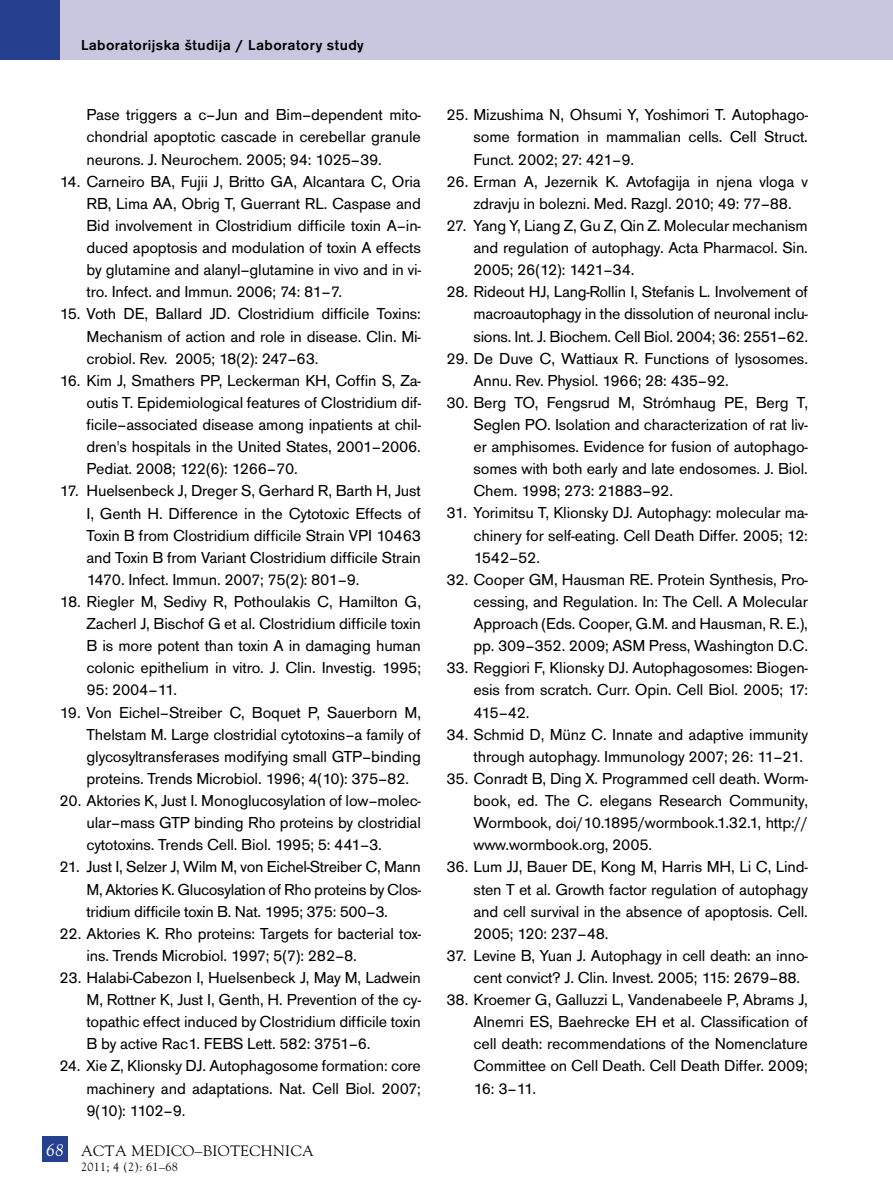
<style>
.page{position:relative;width:893px;height:1191px;background:#fff}
.page>*{position:absolute;margin:0;border:0;box-sizing:border-box;transform-origin:0 0}
.t1{font:16.5px/22px "Accius TCE";letter-spacing:-.01em;color:#000;text-align:justify}
.t2{font:500 15px "Accius TCE";letter-spacing:.025em;color:#000}
.t3{font:15px "MM Goudy";letter-spacing:.025em;color:#000}
.t4{font:12px "MM Goudy";letter-spacing:.025em;color:#000}
.s1{font-family:"Goudy Old Sty TCE";font-style:italic;font-size:18px;color:#fff}
</style>
<div class="page">
<div style="left:42px;top:1135px;width:26px;height:26px;background:#25408f"></div>
<div style="left:0;top:0;width:893px;height:60px;background:#c8c7df"></div>
<div style="left:0;top:0;width:60px;height:60px;background:#25408f"></div>
<p class="t2" style="left:81px;top:36px;width:284px">Laboratorijska študija / Laboratory study</p>
<p class="t1" style="left:87px;top:104px;width:336px">Pase triggers a c–Jun and Bim–dependent mito&shy;chondrial apoptotic cascade in cerebellar granule neurons. J. Neurochem. 2005; 94: 1025–39.</p>
<p class="t1" style="left:87px;top:170px;width:336px;text-indent:-27px">14. Carneiro BA, Fujii J, Britto GA, Alcantara C, Oria RB, Lima AA, Obrig T, Guerrant RL. Caspase and Bid involvement in Clostridium difficile toxin A–in&shy;duced apoptosis and modulation of toxin A effects by glutamine and alanyl–glutamine in vivo and in vi&shy;tro. Infect. and Immun. 2006; 74: 81–7.</p>
<p class="t1" style="left:87px;top:303px;width:336px;text-indent:-27px">15. Voth DE, Ballard JD. Clostridium difficile Toxins:<br>Mechanism of action and role in disease. Clin. Mi&shy;crobiol. Rev. 2005; 18(2): 247–63.</p>
<p class="t1" style="left:87px;top:369px;width:336px;text-indent:-27px">16. Kim J, Smathers PP, Leckerman KH, Coffin S, Za&shy;outis T. Epidemiological features of Clostridium dif&shy;ficile–associated disease among inpatients at chil&shy;dren's hospitals in the United States, 2001–2006.<br>Pediat. 2008; 122(6): 1266–70.</p>
<p class="t1" style="left:87px;top:480px;width:336px;text-indent:-27px">17. Huelsenbeck J, Dreger S, Gerhard R, Barth H, Just I, Genth H. Difference in the Cytotoxic Effects of Toxin B from Clostridium difficile Strain VPI 10463 and Toxin B from Variant Clostridium difficile Strain 1470. Infect. Immun. 2007; 75(2): 801–9.</p>
<p class="t1" style="left:87px;top:591px;width:336px;text-indent:-27px">18. Riegler M, Sedivy R, Pothoulakis C, Hamilton G, Zacherl J, Bischof G et al. Clostridium difficile toxin B is more potent than toxin A in damaging human colonic epithelium in vitro. J. Clin. Investig. 1995; 95: 2004–11.</p>
<p class="t1" style="left:87px;top:701px;width:336px;text-indent:-27px">19. Von Eichel–Streiber C, Boquet P, Sauerborn M, Thelstam M. Large clostridial cytotoxins–a family of glycosyltransferases modifying small GTP–binding proteins. Trends Microbiol. 1996; 4(10): 375–82.</p>
<p class="t1" style="left:87px;top:789px;width:336px;text-indent:-27px">20. Aktories K, Just I. Monoglucosylation of low–molec&shy;ular–mass GTP binding Rho proteins by clostridial cytotoxins. Trends Cell. Biol. 1995; 5: 441–3.</p>
<p class="t1" style="left:87px;top:856px;width:336px;text-indent:-27px">21. Just I, Selzer J, Wilm M, von Eichel-Streiber C, Mann M, Aktories K. Glucosylation of Rho proteins by Clos&shy;tridium difficile toxin B. Nat. 1995; 375: 500–3.</p>
<p class="t1" style="left:87px;top:922px;width:336px;text-indent:-27px">22. Aktories K. Rho proteins: Targets for bacterial tox&shy;ins. Trends Microbiol. 1997; 5(7): 282–8.</p>
<p class="t1" style="left:87px;top:966px;width:336px;text-indent:-27px">23. Halabi-Cabezon I, Huelsenbeck J, May M, Ladwein M, Rottner K, Just I, Genth, H. Prevention of the cy&shy;topathic effect induced by Clostridium difficile toxin B by active Rac1. FEBS Lett. 582: 3751–6.</p>
<p class="t1" style="left:87px;top:1055px;width:336px;text-indent:-27px">24. Xie Z, Klionsky DJ. Autophagosome formation: core machinery and adaptations. Nat. Cell Biol. 2007; 9(10): 1102–9.</p>
<p class="t3" style="left:46px;top:1141px;width:269px"><span class="s1">68</span> ACTA MEDICO–BIOTECHNICA</p>
<p class="t4" style="left:81px;top:1159px;width:98px">2011; 4 (2): 61–68</p>
<p class="t1" style="left:473px;top:104px;width:336px;text-indent:-27px">25. Mizushima N, Ohsumi Y, Yoshimori T. Autophago&shy;some formation in mammalian cells. Cell Struct.<br>Funct. 2002; 27: 421–9.</p>
<p class="t1" style="left:473px;top:170px;width:336px;text-indent:-27px">26. Erman A, Jezernik K. Avtofagija in njena vloga v zdravju in bolezni. Med. Razgl. 2010; 49: 77–88.</p>
<p class="t1" style="left:473px;top:215px;width:336px;text-indent:-27px">27. Yang Y, Liang Z, Gu Z, Qin Z. Molecular mechanism and regulation of autophagy. Acta Pharmacol. Sin.<br>2005; 26(12): 1421–34.</p>
<p class="t1" style="left:473px;top:281px;width:336px;text-indent:-27px">28. Rideout HJ, Lang-Rollin I, Stefanis L. Involvement of macroautophagy in the dissolution of neuronal inclu&shy;sions. Int. J. Biochem. Cell Biol. 2004; 36: 2551–62.</p>
<p class="t1" style="left:473px;top:347px;width:336px;text-indent:-27px">29. De Duve C, Wattiaux R. Functions of lysosomes.<br>Annu. Rev. Physiol. 1966; 28: 435–92.</p>
<p class="t1" style="left:473px;top:391px;width:336px;text-indent:-27px">30. Berg TO, Fengsrud M, Strómhaug PE, Berg T, Seglen PO. Isolation and characterization of rat liv&shy;er amphisomes. Evidence for fusion of autophago&shy;somes with both early and late endosomes. J. Biol.<br>Chem. 1998; 273: 21883–92.</p>
<p class="t1" style="left:473px;top:502px;width:336px;text-indent:-27px">31. Yorimitsu T, Klionsky DJ. Autophagy: molecular ma&shy;chinery for self-eating. Cell Death Differ. 2005; 12:<br>1542–52.</p>
<p class="t1" style="left:473px;top:568px;width:336px;text-indent:-27px">32. Cooper GM, Hausman RE. Protein Synthesis, Pro&shy;cessing, and Regulation. In: The Cell. A Molecular Approach (Eds. Cooper, G.M. and Hausman, R. E.), pp. 309–352. 2009; ASM Press, Washington D.C.</p>
<p class="t1" style="left:473px;top:657px;width:336px;text-indent:-27px">33. Reggiori F, Klionsky DJ. Autophagosomes: Biogen&shy;esis from scratch. Curr. Opin. Cell Biol. 2005; 17:<br>415–42.</p>
<p class="t1" style="left:446px;top:723px;width:363px;text-align:right">34. Schmid D, Münz C. Innate and adaptive immunity through autophagy. Immunology 2007; 26: 11–21.</p>
<p class="t1" style="left:473px;top:767px;width:336px;text-indent:-27px">35. Conradt B, Ding X. Programmed cell death. Worm&shy;book, ed. The C. elegans Research Community, Wormbook, doi/10.1895/wormbook.1.32.1, http:// www.wormbook.org, 2005.</p>
<p class="t1" style="left:473px;top:856px;width:336px;text-indent:-27px">36. Lum JJ, Bauer DE, Kong M, Harris MH, Li C, Lind&shy;sten T et al. Growth factor regulation of autophagy and cell survival in the absence of apoptosis. Cell.<br>2005; 120: 237–48.</p>
<p class="t1" style="left:473px;top:944px;width:336px;text-indent:-27px">37. Levine B, Yuan J. Autophagy in cell death: an inno&shy;cent convict? J. Clin. Invest. 2005; 115: 2679–88.</p>
<p class="t1" style="left:473px;top:988px;width:336px;text-indent:-27px">38. Kroemer G, Galluzzi L, Vandenabeele P, Abrams J, Alnemri ES, Baehrecke EH et al. Classification of cell death: recommendations of the Nomenclature Committee on Cell Death. Cell Death Differ. 2009; 16: 3–11.</p>
</div>
